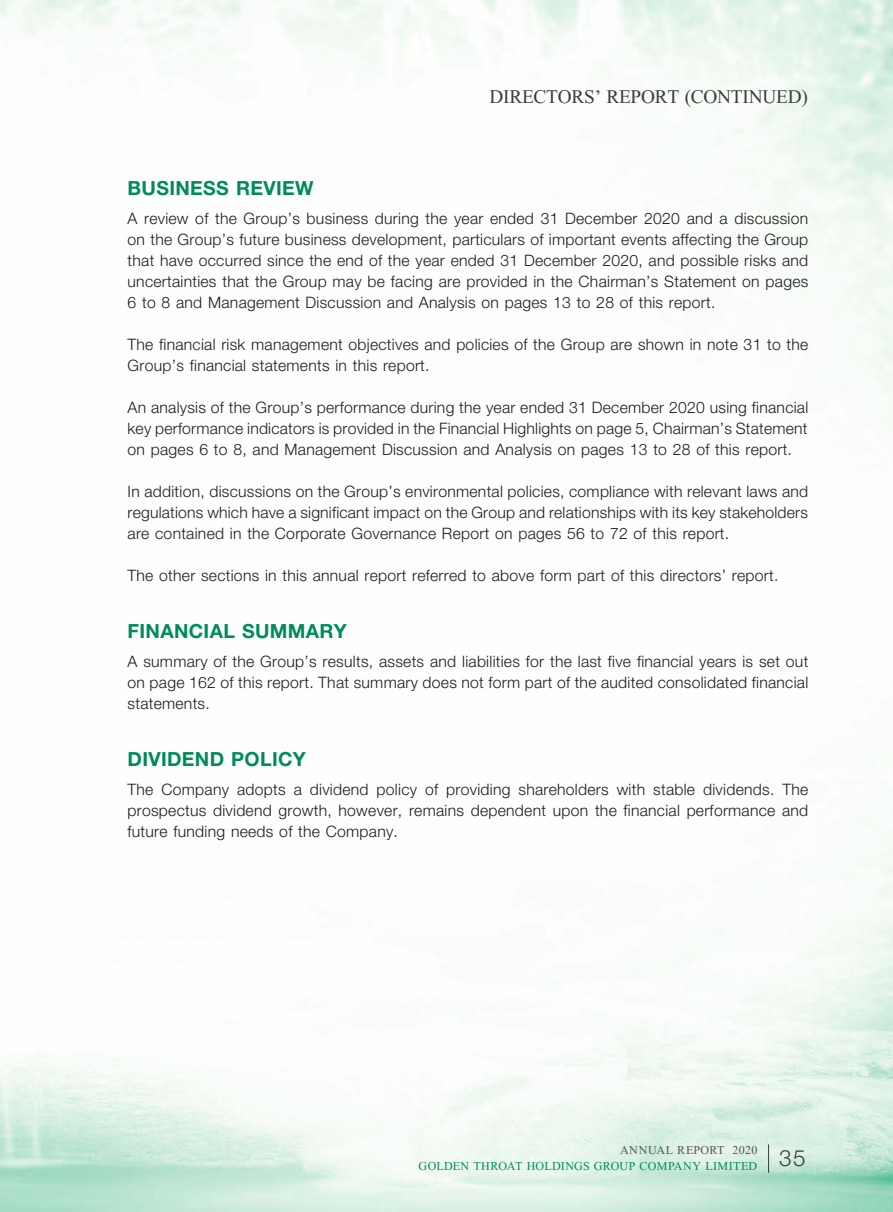
<style>
.page{position:relative;width:893px;height:1212px;background:#fff}
.page>*{position:absolute;margin:0;border:0;box-sizing:border-box;transform-origin:0 0}
.t1{font:24px "Aparajita";letter-spacing:-.01em;color:#3c3c3b}
.t2{font:700 19.5px "Helvetica Neue LT Std";letter-spacing:.015em;color:#008c5a}
.t3{font:300 15.75px/21px "Helvetica Neue LT Std";letter-spacing:.015em;color:#1c1c1b;text-align:justify}
.t4{font:15px "Aparajita";letter-spacing:.015em;color:#008c5a}
.t5{font:15px "Aparajita";letter-spacing:.015em;color:#575756}
</style>
<div class="page">
<img style="left:0;top:0;width:893px;height:1212px">
<svg style="left:768px;top:1144px;width:1px;height:29px"></svg>
<h1 class="t1" style="left:489px;top:85px;width:320px">DIRECTORS’ REPORT (CONTINUED)</h1>
<p class="t2" style="left:128px;top:176px;width:187px">BUSINESS REVIEW</p>
<p class="t3" style="left:128px;top:208px;width:682px">A review of the Group’s business during the year ended 31 December 2020 and a discussion on the Group’s future business development, particulars of important events affecting the Group that have occurred since the end of the year ended 31 December 2020, and possible risks and uncertainties that the Group may be facing are provided in the Chairman’s Statement on pages 6 to 8 and Management Discussion and Analysis on pages 13 to 28 of this report.</p>
<p class="t3" style="left:128px;top:334px;width:682px">The financial risk management objectives and policies of the Group are shown in note 31 to the<br>Group’s financial statements in this report.</p>
<p class="t3" style="left:128px;top:397px;width:682px">An analysis of the Group’s performance during the year ended 31 December 2020 using financial key performance indicators is provided in the Financial Highlights on page 5, Chairman’s Statement on pages 6 to 8, and Management Discussion and Analysis on pages 13 to 28 of this report.</p>
<p class="t3" style="left:128px;top:481px;width:682px">In addition, discussions on the Group’s environmental policies, compliance with relevant laws and regulations which have a significant impact on the Group and relationships with its key stakeholders are contained in the Corporate Governance Report on pages 56 to 72 of this report.</p>
<p class="t3" style="left:128px;top:565px;width:652px">The other sections in this annual report referred to above form part of this directors’ report.</p>
<p class="t2" style="left:128px;top:619px;width:221px">FINANCIAL SUMMARY</p>
<p class="t3" style="left:128px;top:651px;width:682px">A summary of the Group’s results, assets and liabilities for the last five financial years is set out on page 162 of this report. That summary does not form part of the audited consolidated financial statements.</p>
<p class="t2" style="left:128px;top:747px;width:180px">DIVIDEND POLICY</p>
<p class="t3" style="left:128px;top:779px;width:682px">The Company adopts a dividend policy of providing shareholders with stable dividends. The prospectus dividend growth, however, remains dependent upon the financial performance and future funding needs of the Company.</p>
<p class="t5" style="left:620px;top:1142px;width:139px">ANNUAL REPORT 2020</p>
<p class="t4" style="left:418px;top:1158px;width:388px">GOLDEN THROAT HOLDINGS GROUP COMPANY LIMITED <sup>35</sup></p>
</div>
